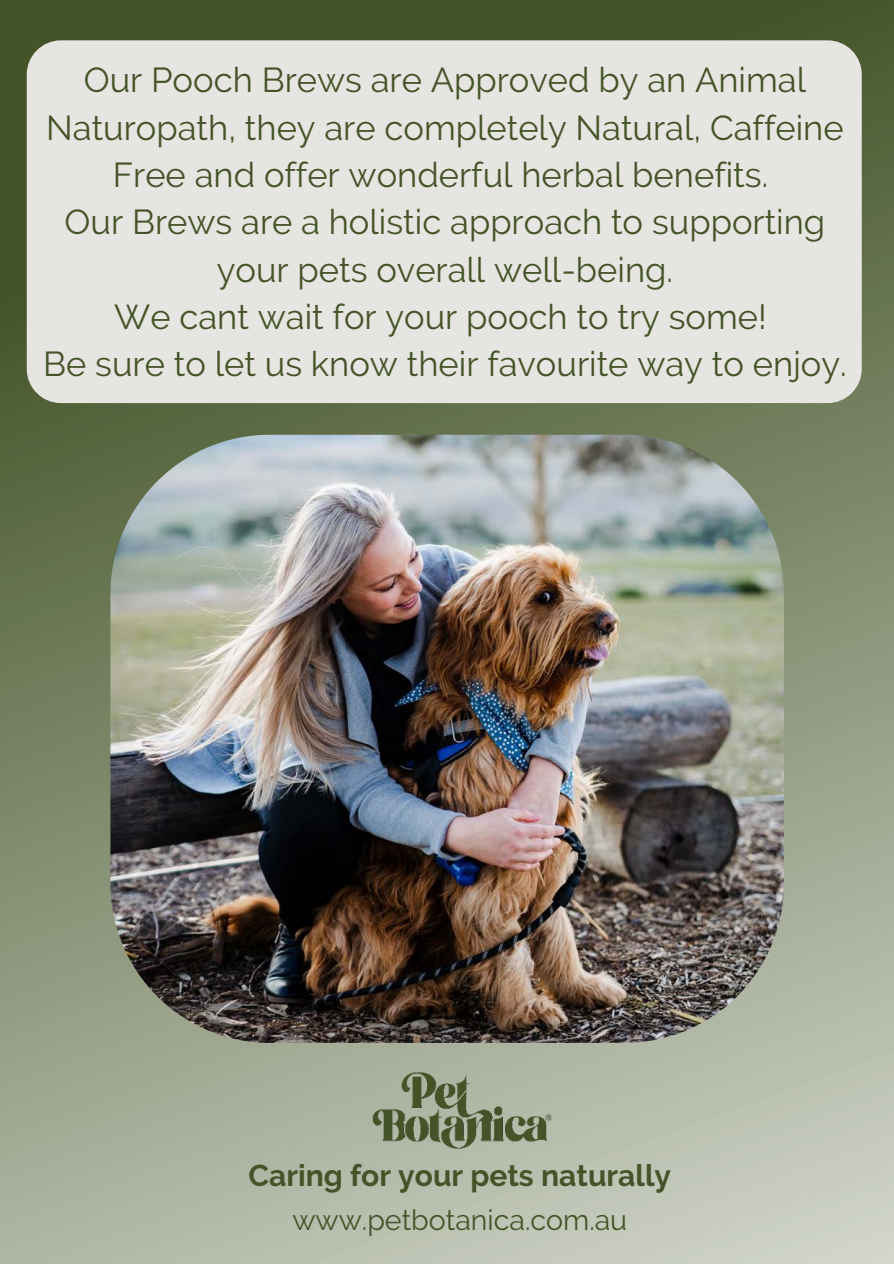
<style>
.page{position:relative;width:894px;height:1264px;background:#fff}
.page>*{position:absolute;margin:0;border:0;box-sizing:border-box;transform-origin:0 0}
.t1{font:34.5px/47.2px "Raleway";color:#445428;text-align:center}
.t2{font:700 30px "Raleway";color:#445428}
.t3{font:28.5px "Raleway";color:#445428}
</style>
<div class="page">
<img style="left:0;top:0;width:893px;height:1263px">
<img style="left:350px;top:1062px;width:219px;height:95px">
<div style="left:27px;top:40px;width:834px;height:363px;background:#e6e5e1;border-radius:34px"></div>
<img style="left:110px;top:435px;width:673px;height:607px">
<p class="t1" style="left:43px;top:56px;width:804px">Our Pooch Brews are Approved by an Animal Naturopath, they are completely Natural, Caffeine Free and offer wonderful herbal benefits.<br>Our Brews are a holistic approach to supporting your pets overall well-being.<br>We cant wait for your pooch to try some!<br>Be sure to let us know their favourite way to enjoy.</p>
<p class="t2" style="left:248px;top:1158px;width:424px">Caring for your pets naturally</p>
<p class="t3" style="left:292px;top:1203px;width:336px">www.petbotanica.com.au</p>
</div>
